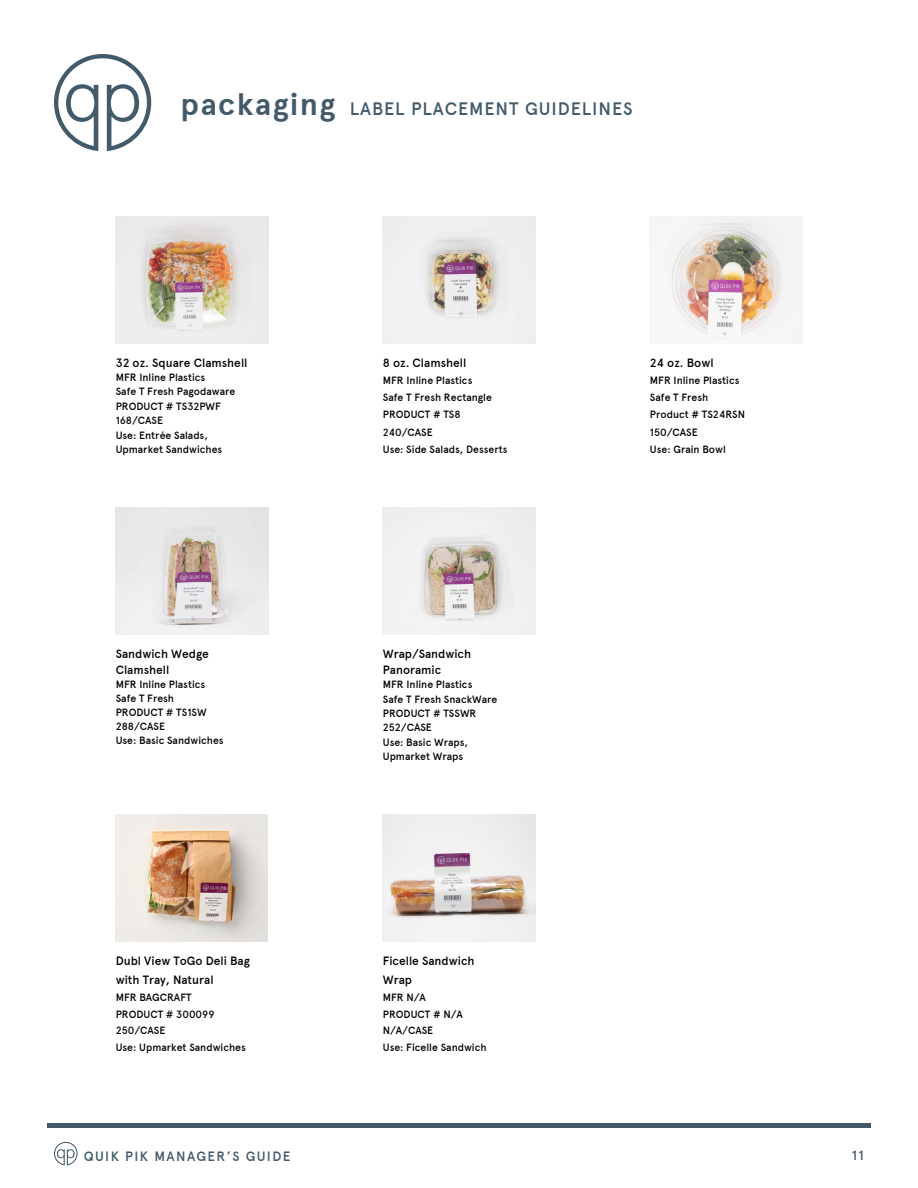
<style>
.page{position:relative;width:918px;height:1188px;background:#fff}
.page>*{position:absolute;margin:0;border:0;box-sizing:border-box;transform-origin:0 0}
.t1{font:500 18px "Apercu";letter-spacing:.05em;color:#425a69}
.t2{font:500 13.5px "Apercu";letter-spacing:.1em;color:#425a69}
.t3{font:500 12px/18.8px "Apercu";color:#000}
.t4{font:500 10.5px/14.4px "Apercu";color:#000}
.s1{font-weight:700;font-size:31.05px}
</style>
<div class="page">
<div style="left:47px;top:1123px;width:824px;height:5px;background:#425a69"></div>
<svg style="left:54px;top:1142px;width:24px;height:23px"></svg>
<svg style="left:54px;top:54px;width:97px;height:97px"></svg>
<img style="left:116px;top:216px;width:152px;height:128px">
<img style="left:383px;top:216px;width:152px;height:128px">
<img style="left:670px;top:216px;width:132px;height:126px">
<img style="left:116px;top:507px;width:152px;height:128px">
<img style="left:383px;top:507px;width:152px;height:128px">
<img style="left:116px;top:814px;width:152px;height:128px">
<img style="left:383px;top:814px;width:152px;height:127px">
<h1 class="t1" style="left:181px;top:98px;width:454px"><span class="s1">packaging</span> LABEL PLACEMENT GUIDELINES</h1>
<p class="t3" style="left:116px;top:353px;width:133px">32 oz. Square Clamshell</p>
<p class="t4" style="left:116px;top:370px;width:121px">MFR Inline Plastics<br>Safe T Fresh Pagodaware<br>PRODUCT # TS32PWF<br>168/CASE<br>Use: Entrée Salads,<br>Upmarket Sandwiches</p>
<p class="t3" style="left:116px;top:646px;width:95px;line-height:15.9px">Sandwich Wedge<br>Clamshell</p>
<p class="t4" style="left:116px;top:677px;width:109px">MFR Inline Plastics<br>Safe T Fresh<br>PRODUCT # TS1SW<br>288/CASE<br>Use: Basic Sandwiches</p>
<p class="t3" style="left:116px;top:951px;width:136px">Dubl View ToGo Deli Bag with Tray, Natural</p>
<p class="t4" style="left:116px;top:988px;width:132px;line-height:17px">MFR BAGCRAFT<br>PRODUCT # 300099<br>250/CASE<br>Use: Upmarket Sandwiches</p>
<p class="t3" style="left:383px;top:353px;width:85px">8 oz. Clamshell</p>
<p class="t4" style="left:383px;top:372px;width:126px;line-height:17.2px">MFR Inline Plastics<br>Safe T Fresh Rectangle<br>PRODUCT # TS8<br>240/CASE<br>Use: Side Salads, Desserts</p>
<p class="t3" style="left:383px;top:645px;width:90px;line-height:16.2px">Wrap/Sandwich<br>Panoramic</p>
<p class="t4" style="left:383px;top:677px;width:116px">MFR Inline Plastics<br>Safe T Fresh SnackWare<br>PRODUCT # TSSWR<br>252/CASE<br>Use: Basic Wraps,<br>Upmarket Wraps</p>
<p class="t3" style="left:383px;top:951px;width:93px">Ficelle Sandwich<br>Wrap</p>
<p class="t4" style="left:383px;top:988px;width:105px;line-height:17px">MFR N/A<br>PRODUCT # N/A<br>N/A/CASE<br>Use: Ficelle Sandwich</p>
<p class="t3" style="left:650px;top:353px;width:65px">24 oz. Bowl</p>
<p class="t4" style="left:650px;top:372px;width:97px;line-height:17.2px">MFR Inline Plastics<br>Safe T Fresh<br>Product # TS24RSN<br>150/CASE<br>Use: Grain Bowl</p>
<p class="t2" style="left:84px;top:1148px;width:208px">QUIK PIK MANAGER’S GUIDE</p>
<p class="t2" style="left:852px;top:1147px;width:14px">11</p>
</div>
